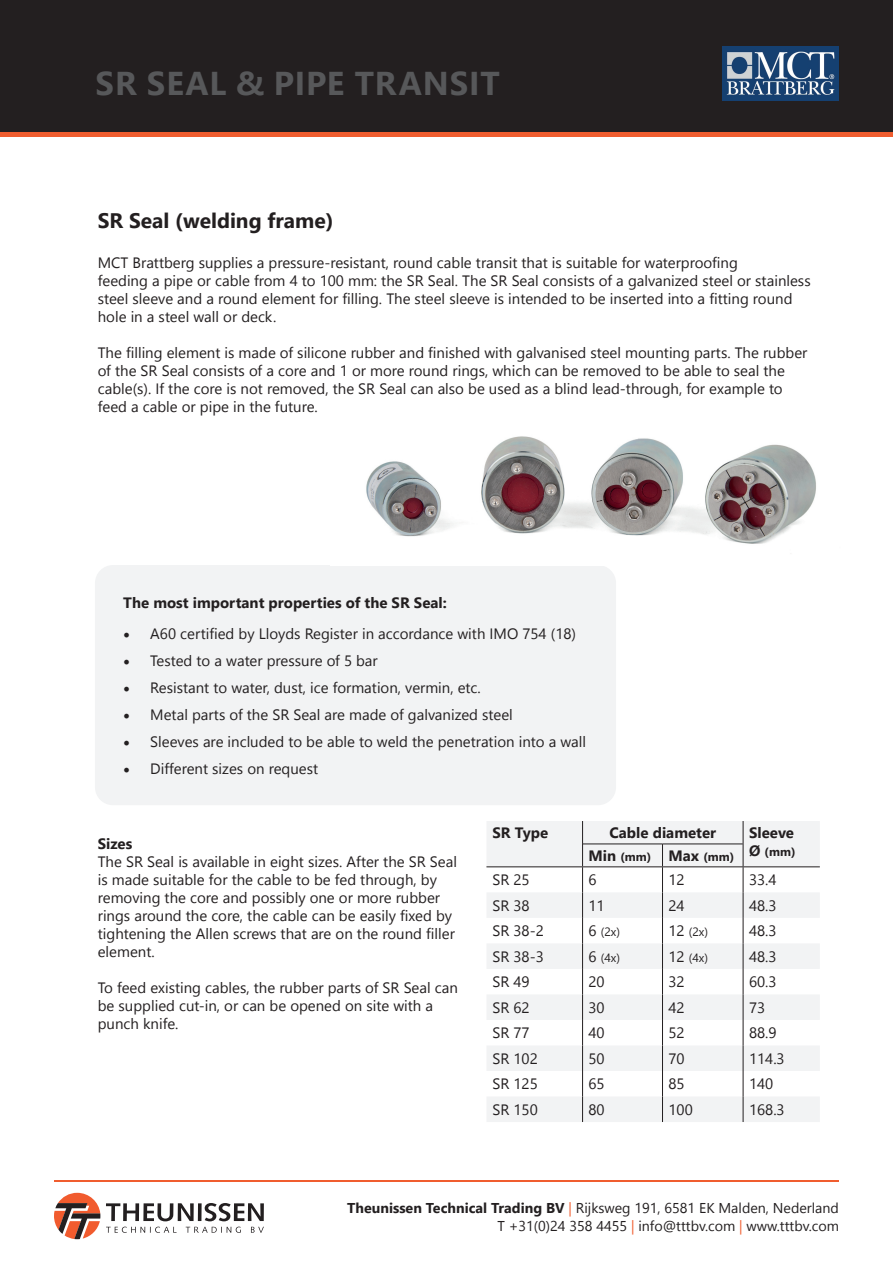
<style>
.page{position:relative;width:893px;height:1263px;background:#fff}
.page>*{position:absolute;margin:0;border:0;box-sizing:border-box;transform-origin:0 0}
.t1{font:700 33px "Segoe UI";letter-spacing:.025em;color:#57585a}
.t2{font:700 21px "Segoe UI";color:#231f20}
.t3{font:15px/18px "Leelawadee UI";color:#231f20}
.t4{font:700 15px "Leelawadee UI";color:#231f20}
.t5{font:14.25px/17.1px "Leelawadee UI";color:#231f20;text-align:right}
.t6{font:12px "Leelawadee UI";color:#231f20}
.t7{font:700 12px "Leelawadee UI";color:#231f20}
.s1{font-family:"Minion Pro";font-size:18px}
.s2{font-size:15px}
.s3{font-weight:700}
.s4{color:#f05d2f}
</style>
<div class="page">
<div style="left:0;top:0;width:893px;height:133px;background:#231f20"></div>
<hr style="left:0;top:133px;width:893px;height:4px;background:#f05d2f">
<img style="left:723px;top:47px;width:116px;height:54px">
<hr style="left:54px;top:1180px;width:785px;height:1px;background:#f05d2f">
<svg style="left:54px;top:1193px;width:46px;height:46px"></svg>
<svg style="left:106px;top:1203px;width:158px;height:30px"></svg>
<div style="left:95px;top:565px;width:521px;height:240px;background:#f2f3f4;border-radius:18px"></div>
<svg style="left:486px;top:821px;width:334px;height:301px;fill:#f2f3f4"></svg>
<svg style="left:582px;top:821px;width:1px;height:301px"></svg>
<svg style="left:662px;top:845px;width:1px;height:277px"></svg>
<svg style="left:743px;top:821px;width:1px;height:301px"></svg>
<hr style="left:743px;top:866px;width:77px;height:1px;background:#231f20">
<hr style="left:486px;top:866px;width:97px;height:1px;background:#231f20">
<hr style="left:583px;top:866px;width:79px;height:1px;background:#231f20">
<hr style="left:662px;top:866px;width:81px;height:1px;background:#231f20">
<hr style="left:583px;top:844px;width:79px;height:1px;background:#231f20">
<hr style="left:662px;top:844px;width:81px;height:1px;background:#231f20">
<img style="left:366px;top:436px;width:450px;height:108px">
<h1 class="t1" style="left:96px;top:52px;width:406px">SR SEAL &amp; PIPE TRANSIT</h1>
<h2 class="t2" style="left:98px;top:201px;width:237px">SR Seal (welding frame)</h2>
<p class="t3" style="left:98px;top:252px;width:714px">MCT Brattberg supplies a pressure-resistant, round cable transit that is suitable for waterproofing<br>feeding a pipe or cable from 4 to 100 mm: the SR Seal. The SR Seal consists of a galvanized steel or stainless steel sleeve and a round element for filling. The steel sleeve is intended to be inserted into a fitting round hole in a steel wall or deck.</p>
<p class="t3" style="left:98px;top:342px;width:711px">The filling element is made of silicone rubber and finished with galvanised steel mounting parts. The rubber of the SR Seal consists of a core and 1 or more round rings, which can be removed to be able to seal the cable(s). If the core is not removed, the SR Seal can also be used as a blind lead-through, for example to feed a cable or pipe in the future.</p>
<p class="t4" style="left:123px;top:592px;width:325px">The most important properties of the SR Seal:</p>
<p class="t3" style="left:123px;top:623px;width:454px"><span class="s1">•</span> A60 certified by Lloyds Register in accordance with IMO 754 (18)</p>
<p class="t3" style="left:123px;top:650px;width:256px"><span class="s1">•</span> Tested to a water pressure of 5 bar</p>
<p class="t3" style="left:123px;top:677px;width:359px"><span class="s1">•</span> Resistant to water, dust, ice formation, vermin, etc.</p>
<p class="t3" style="left:123px;top:704px;width:391px"><span class="s1">•</span> Metal parts of the SR Seal are made of galvanized steel</p>
<p class="t3" style="left:123px;top:731px;width:464px"><span class="s1">•</span> Sleeves are included to be able to weld the penetration into a wall</p>
<p class="t3" style="left:123px;top:758px;width:196px"><span class="s1">•</span> Different sizes on request</p>
<p class="t4" style="left:98px;top:833px;width:36px">Sizes</p>
<p class="t3" style="left:98px;top:852px;width:361px">The SR Seal is available in eight sizes. After the SR Seal is made suitable for the cable to be fed through, by removing the core and possibly one or more rubber rings around the core, the cable can be easily fixed by tightening the Allen screws that are on the round filler element.</p>
<p class="t3" style="left:98px;top:978px;width:362px">To feed existing cables, the rubber parts of SR Seal can be supplied cut-in, or can be opened on site with a punch knife.</p>
<p class="t4" style="left:492px;top:822px;width:57px">SR Type</p>
<p class="t4" style="left:610px;top:822px;width:108px">Cable diameter</p>
<p class="t4" style="left:749px;top:822px;width:47px">Sleeve</p>
<p class="t4" style="left:589px;top:845px;width:29px">Min</p>
<p class="t7" style="left:749px;top:843px;width:48px"><span class="s2">Ø</span> (mm)</p>
<p class="t7" style="left:620px;top:848px;width:115px">(mm) <span class="s2">Max</span> (mm)</p>
<p class="t3" style="left:492px;top:870px;width:39px">SR 25</p>
<p class="t3" style="left:589px;top:870px;width:10px">6</p>
<p class="t3" style="left:668px;top:870px;width:18px">12</p>
<p class="t3" style="left:749px;top:870px;width:29px">33.4</p>
<p class="t3" style="left:492px;top:895px;width:39px">SR 38</p>
<p class="t3" style="left:589px;top:895px;width:18px">11</p>
<p class="t3" style="left:668px;top:895px;width:18px">24</p>
<p class="t3" style="left:749px;top:895px;width:29px">48.3</p>
<p class="t3" style="left:492px;top:921px;width:53px">SR 38-2</p>
<p class="t6" style="left:589px;top:923px;width:33px"><span class="s2">6</span> (2x)</p>
<p class="t6" style="left:668px;top:923px;width:41px"><span class="s2">12</span> (2x)</p>
<p class="t3" style="left:749px;top:921px;width:29px">48.3</p>
<p class="t3" style="left:492px;top:946px;width:53px">SR 38-3</p>
<p class="t6" style="left:589px;top:949px;width:33px"><span class="s2">6</span> (4x)</p>
<p class="t6" style="left:668px;top:949px;width:41px"><span class="s2">12</span> (4x)</p>
<p class="t3" style="left:749px;top:946px;width:29px">48.3</p>
<p class="t3" style="left:492px;top:972px;width:39px">SR 49</p>
<p class="t3" style="left:589px;top:972px;width:18px">20</p>
<p class="t3" style="left:668px;top:972px;width:18px">32</p>
<p class="t3" style="left:749px;top:972px;width:29px">60.3</p>
<p class="t3" style="left:492px;top:997px;width:39px">SR 62</p>
<p class="t3" style="left:589px;top:997px;width:18px">30</p>
<p class="t3" style="left:668px;top:997px;width:18px">42</p>
<p class="t3" style="left:749px;top:997px;width:18px">73</p>
<p class="t3" style="left:492px;top:1023px;width:39px">SR 77</p>
<p class="t3" style="left:589px;top:1023px;width:18px">40</p>
<p class="t3" style="left:668px;top:1023px;width:18px">52</p>
<p class="t3" style="left:749px;top:1023px;width:29px">88.9</p>
<p class="t3" style="left:492px;top:1048px;width:47px">SR 102</p>
<p class="t3" style="left:589px;top:1048px;width:18px">50</p>
<p class="t3" style="left:668px;top:1048px;width:18px">70</p>
<p class="t3" style="left:749px;top:1048px;width:37px">114.3</p>
<p class="t3" style="left:492px;top:1074px;width:47px">SR 125</p>
<p class="t3" style="left:589px;top:1074px;width:18px">65</p>
<p class="t3" style="left:668px;top:1074px;width:18px">85</p>
<p class="t3" style="left:749px;top:1074px;width:26px">140</p>
<p class="t3" style="left:492px;top:1100px;width:47px">SR 150</p>
<p class="t3" style="left:589px;top:1100px;width:18px">80</p>
<p class="t3" style="left:668px;top:1100px;width:26px">100</p>
<p class="t3" style="left:749px;top:1100px;width:37px">168.3</p>
<p class="t5" style="left:347px;top:1199px;width:493px"><span class="s3">Theunissen Technical Trading BV</span> <span class="s4">|</span> Rijksweg 191, 6581 EK Malden, Nederland<br>T +31(0)24 358 4455 <span class="s4">|</span> info@tttbv.com <span class="s4">|</span> www.tttbv.com</p>
</div>
